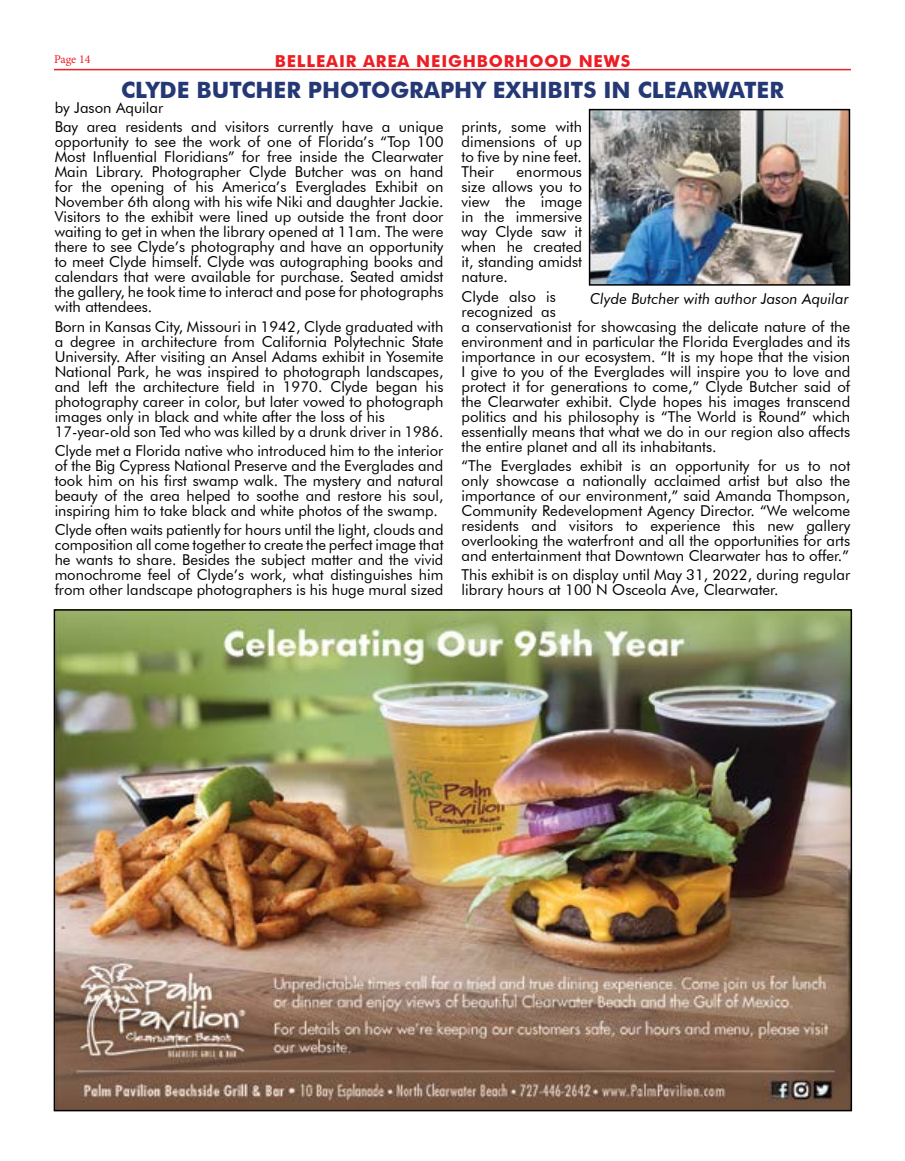
<style>
.page{position:relative;width:905px;height:1161px;background:#fff}
.page>*{position:absolute;margin:0;border:0;box-sizing:border-box;transform-origin:0 0}
.t1{font:700 22.5px "Futura BT";color:#253876}
.t2{font:700 16.5px "Futura BT";letter-spacing:.05em;color:#ed1d24}
.t3{font:15px/15px "Futura BT";color:#000;text-align:justify}
.t4{font:italic 15px "Futura BT";color:#000}
.t5{font:12px "Minion Pro";letter-spacing:-.005em;color:#ed1d24}
</style>
<div class="page">
<hr style="left:54px;top:69px;width:796px;height:1px;background:#ed1d24">
<img style="left:57px;top:612px;width:792px;height:496px">
<img style="left:592px;top:112px;width:255px;height:171px">
<div style="left:589px;top:109px;width:261px;height:177px;border:2px solid #000"></div>
<p class="t5" style="left:54px;top:52px;width:38px">Page 14</p>
<p class="t2" style="left:275px;top:51px;width:357px">BELLEAIR AREA NEIGHBORHOOD NEWS</p>
<h1 class="t1" style="left:121px;top:76px;width:664px">CLYDE BUTCHER PHOTOGRAPHY EXHIBITS IN CLEARWATER</h1>
<p class="t3" style="left:55px;top:98px;width:390px;line-height:19.4px">by Jason Aquilar<br>Bay area residents and visitors currently have a unique</p>
<p class="t3" style="left:55px;top:134px;width:390px">opportunity to see the work of one of Florida’s “Top 100<br>Most Influential Floridians” for free inside the Clearwater Main Library. Photographer Clyde Butcher was on hand for the opening of his America’s Everglades Exhibit on November 6th along with his wife Niki and daughter Jackie.<br>Visitors to the exhibit were lined up outside the front door waiting to get in when the library opened at 11am. The were there to see Clyde’s photography and have an opportunity to meet Clyde himself. Clyde was autographing books and calendars that were available for purchase. Seated amidst the gallery, he took time to interact and pose for photographs with attendees.</p>
<p class="t3" style="left:55px;top:319px;width:390px;text-align:left">Born in Kansas City, Missouri in 1942, Clyde graduated with a degree in architecture from California Polytechnic State University. After visiting an Ansel Adams exhibit in Yosemite National Park, he was inspired to photograph landscapes, and left the architecture field in 1970. Clyde began his photography career in color, but later vowed to photograph images only in black and white after the loss of his 17-year-old son Ted who was killed by a drunk driver in 1986.</p>
<p class="t3" style="left:55px;top:443px;width:390px">Clyde met a Florida native who introduced him to the interior of the Big Cypress National Preserve and the Everglades and took him on his first swamp walk. The mystery and natural beauty of the area helped to soothe and restore his soul, inspiring him to take black and white photos of the swamp.</p>
<p class="t3" style="left:55px;top:522px;width:390px">Clyde often waits patiently for hours until the light, clouds and composition all come together to create the perfect image that he wants to share. Besides the subject matter and the vivid monochrome feel of Clyde’s work, what distinguishes him from other landscape photographers is his huge mural sized</p>
<p class="t3" style="left:461px;top:119px;width:122px">prints, some with dimensions of up to five by nine feet.<br>Their</p>
<p class="t3" style="left:461px;top:164px;width:122px;text-indent:55px">enormous size allows you to view the image in the immersive way Clyde saw it when he created it, standing amidst nature.</p>
<p class="t3" style="left:461px;top:289px;width:390px;text-align:left">Clyde also is<br>recognized as<br>a conservationist for showcasing the delicate nature of the environment and in particular the Florida Everglades and its importance in our ecosystem. “It is my hope that the vision I give to you of the Everglades will inspire you to love and protect it for generations to come,” Clyde Butcher said of the Clearwater exhibit. Clyde hopes his images transcend politics and his philosophy is “The World is Round” which essentially means that what we do in our region also affects the entire planet and all its inhabitants.</p>
<p class="t3" style="left:461px;top:458px;width:390px">“The Everglades exhibit is an opportunity for us to not only showcase a nationally acclaimed artist but also the importance of our environment,” said Amanda Thompson, Community Redevelopment Agency Director. “We welcome residents and visitors to experience this new gallery overlooking the waterfront and all the opportunities for arts and entertainment that Downtown Clearwater has to offer.”</p>
<p class="t3" style="left:461px;top:567px;width:390px">This exhibit is on display until May 31, 2022, during regular library hours at 100 N Osceola Ave, Clearwater.</p>
<p class="t4" style="left:590px;top:289px;width:260px">Clyde Butcher with author Jason Aquilar</p>
</div>
